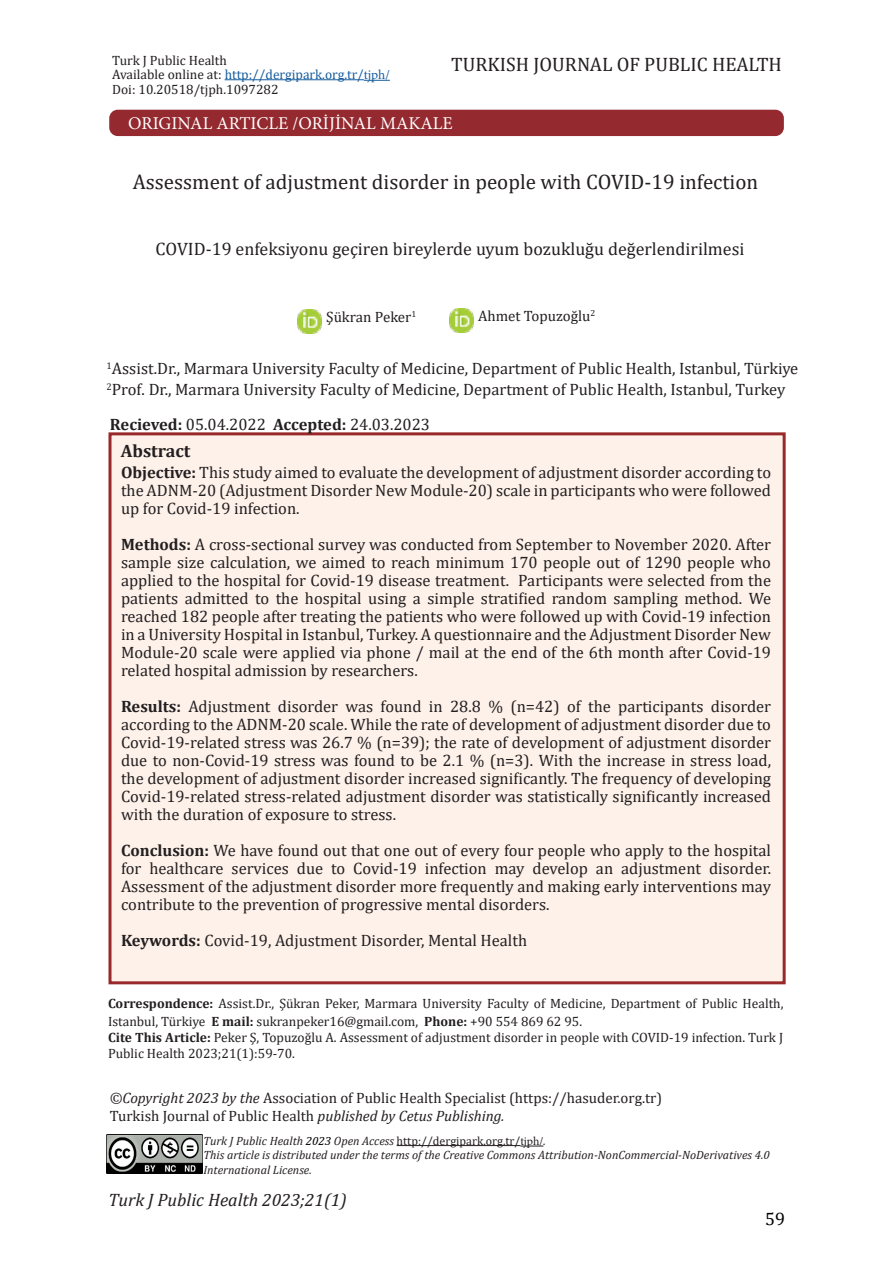
<style>
.page{position:relative;width:893px;height:1263px;background:#fff}
.page>*{position:absolute;margin:0;border:0;box-sizing:border-box;transform-origin:0 0}
.Ana_Başlık_TR{font:21px "Cambria";color:#231f20}
.t1{font:19.5px "Cambria";color:#231f20}
.Alt_Başlık{font:18px "Cambria";color:#231f20}
.t2{font:18px "Minion Pro";color:#fff}
.t3{font:italic 18px "Cambria";color:#231f20}
.Öz_Abstrack{font:700 18px "Cambria";color:#231f20}
.t4{font:18px "Cambria";color:#000}
.Öz_Abstrack_Metni{font:16.5px/18px "Cambria";color:#231f20;text-align:justify}
.Yazar_Bilgileri{font:16.5px "Cambria";color:#231f20}
.Geliş_Kabul_Tarihi{font:16.5px "Cambria";color:#231f20}
.t5{font:15px/18px "Cambria";color:#231f20}
.Sorumlu_Yazar{font:13.5px/15.1px "Cambria";color:#231f20}
.Nasıl_Atıf_Yapılmalı{font:13.5px/16.2px "Cambria";color:#231f20}
.t6{font:italic 12px/14.4px "Cambria";color:#231f20}
.s1{color:#175d9e}
.s2{font-family:"Minion Pro";color:#175d9e}
.s3{font-weight:700}
.s4{font-style:italic}
.s5{color:#000}
.s6{font-style:normal}
.s7{font-family:"Minion Pro";font-style:normal}
</style>
<div class="page">
<div style="left:109px;top:110px;width:675px;height:26px;background:#94292f;border-radius:9px"></div>
<hr style="left:225px;top:79px;width:139px;height:1px;background:#175d9e">
<svg style="left:364px;top:80px;width:26px;height:1px"></svg>
<div style="left:108px;top:432px;width:678px;height:552px;background:#fdf1ea;border:3px solid #982829"></div>
<hr style="left:397px;top:1145px;width:123px;height:1px;background:#231f20">
<svg style="left:520px;top:1146px;width:23px;height:1px"></svg>
<img style="left:106px;top:1135px;width:96px;height:38px">
<img style="left:298px;top:309px;width:24px;height:24px">
<img style="left:450px;top:308px;width:24px;height:24px">
<p class="Sorumlu_Yazar" style="left:112px;top:53px;width:116px">Turk J Public Health</p>
<p class="Sorumlu_Yazar" style="left:112px;top:67px;width:279px">Available online at: <span class="s1">http://dergipark.org.tr/</span><span class="s2">tjph/<br></span>Doi: 10.20518/tjph.1097282</p>
<p class="t1" style="left:451px;top:53px;width:332px">TURKISH JOURNAL OF PUBLIC HEALTH</p>
<p class="t2" style="left:128px;top:111px;width:326px">ORIGINAL ARTICLE /ORİJİNAL MAKALE</p>
<p class="Ana_Başlık_TR" style="left:133px;top:170px;width:627px">Assessment of adjustment disorder in people with COVID-19 infection</p>
<p class="Alt_Başlık" style="left:156px;top:238px;width:590px">COVID-19 enfeksiyonu geçiren bireylerde uyum bozukluğu değerlendirilmesi</p>
<p class="t5" style="left:326px;top:308px;width:92px">Şükran Peker<sup>1</sup></p>
<p class="t5" style="left:478px;top:307px;width:119px">Ahmet Topuzoğlu<sup>2</sup></p>
<p class="Yazar_Bilgileri" style="left:107px;top:359px;width:693px"><sup>1</sup>Assist.Dr., Marmara University Faculty of Medicine, Department of Public Health, Istanbul, Türkiye</p>
<p class="Yazar_Bilgileri" style="left:107px;top:380px;width:680px"><sup>2</sup>Prof. Dr., Marmara University Faculty of Medicine, Department of Public Health, Istanbul, Turkey</p>
<p class="Geliş_Kabul_Tarihi" style="left:110px;top:415px;width:322px"><span class="s3">Recieved:</span> 05.04.2022 <span class="s3">Accepted:</span> 24.03.2023</p>
<p class="Öz_Abstrack" style="left:121px;top:438px;width:71px">Abstract</p>
<p class="Öz_Abstrack_Metni" style="left:121px;top:463px;width:652px"><span class="s3">Objective:</span> This study aimed to evaluate the development of adjustment disorder according to the ADNM-20 (Adjustment Disorder New Module-20) scale in participants who were followed up for Covid-19 infection.</p>
<p class="Öz_Abstrack_Metni" style="left:121px;top:535px;width:652px"><span class="s3">Methods:</span> A cross-sectional survey was conducted from September to November 2020. After sample size calculation, we aimed to reach minimum 170 people out of 1290 people who applied to the hospital for Covid-19 disease treatment. Participants were selected from the patients admitted to the hospital using a simple stratified random sampling method. We reached 182 people after treating the patients who were followed up with Covid-19 infection in a University Hospital in Istanbul, Turkey. A questionnaire and the Adjustment Disorder New Module-20 scale were applied via phone / mail at the end of the 6th month after Covid-19 related hospital admission by researchers.</p>
<p class="Öz_Abstrack_Metni" style="left:121px;top:697px;width:652px"><span class="s3">Results:</span> Adjustment disorder was found in 28.8 % (n=42) of the participants disorder according to the ADNM-20 scale. While the rate of development of adjustment disorder due to Covid-19-related stress was 26.7 % (n=39); the rate of development of adjustment disorder due to non-Covid-19 stress was found to be 2.1 % (n=3). With the increase in stress load, the development of adjustment disorder increased significantly. The frequency of developing Covid-19-related stress-related adjustment disorder was statistically significantly increased with the duration of exposure to stress.</p>
<p class="Öz_Abstrack_Metni" style="left:121px;top:841px;width:652px"><span class="s3">Conclusion:</span> We have found out that one out of every four people who apply to the hospital for healthcare services due to Covid-19 infection may develop an adjustment disorder.<br>Assessment of the adjustment disorder more frequently and making early interventions may contribute to the prevention of progressive mental disorders.</p>
<p class="Öz_Abstrack_Metni" style="left:121px;top:931px;width:408px"><span class="s3">Keywords:</span> Covid-19, Adjustment Disorder, Mental Health</p>
<p class="Sorumlu_Yazar" style="left:108px;top:994px;width:677px;line-height:18px"><span class="s3">Correspondence:</span> Assist.Dr., Şükran Peker, Marmara University Faculty of Medicine, Department of Public Health,<br>Istanbul, Türkiye <span class="s3">E mail:</span> sukranpeker16@gmail.com, <span class="s3">Phone:</span> +90 554 869 62 95.</p>
<p class="Nasıl_Atıf_Yapılmalı" style="left:108px;top:1029px;width:677px"><span class="s3">Cite This Article:</span> Peker Ş, Topuzoğlu A. Assessment of adjustment disorder in people with COVID-19 infection. Turk J<br>Public Health 2023;21(1):59-70.</p>
<p class="t5" style="left:110px;top:1088px;width:554px"><span class="s4">©Copyright 2023 by the</span> Association of Public Health Specialist (https://hasuder.org.tr)<br>Turkish Journal of Public Health <span class="s4">published by Cetus Publishing.</span></p>
<p class="t6" style="left:203px;top:1133px;width:568px">Turk J Public Health <span class="s5">2023</span> Open Access <span class="s6">http://dergipark.org.tr/</span><span class="s7">tjph/</span>.<br>This article is distributed under the terms of the Creative Commons Attribution-NonCommercial-NoDerivatives 4.0<br>International License.</p>
<p class="t3" style="left:109px;top:1187px;width:240px">Turk J Public Health 2023;21(1)</p>
<p class="t4" style="left:765px;top:1208px;width:21px">59</p>
</div>
